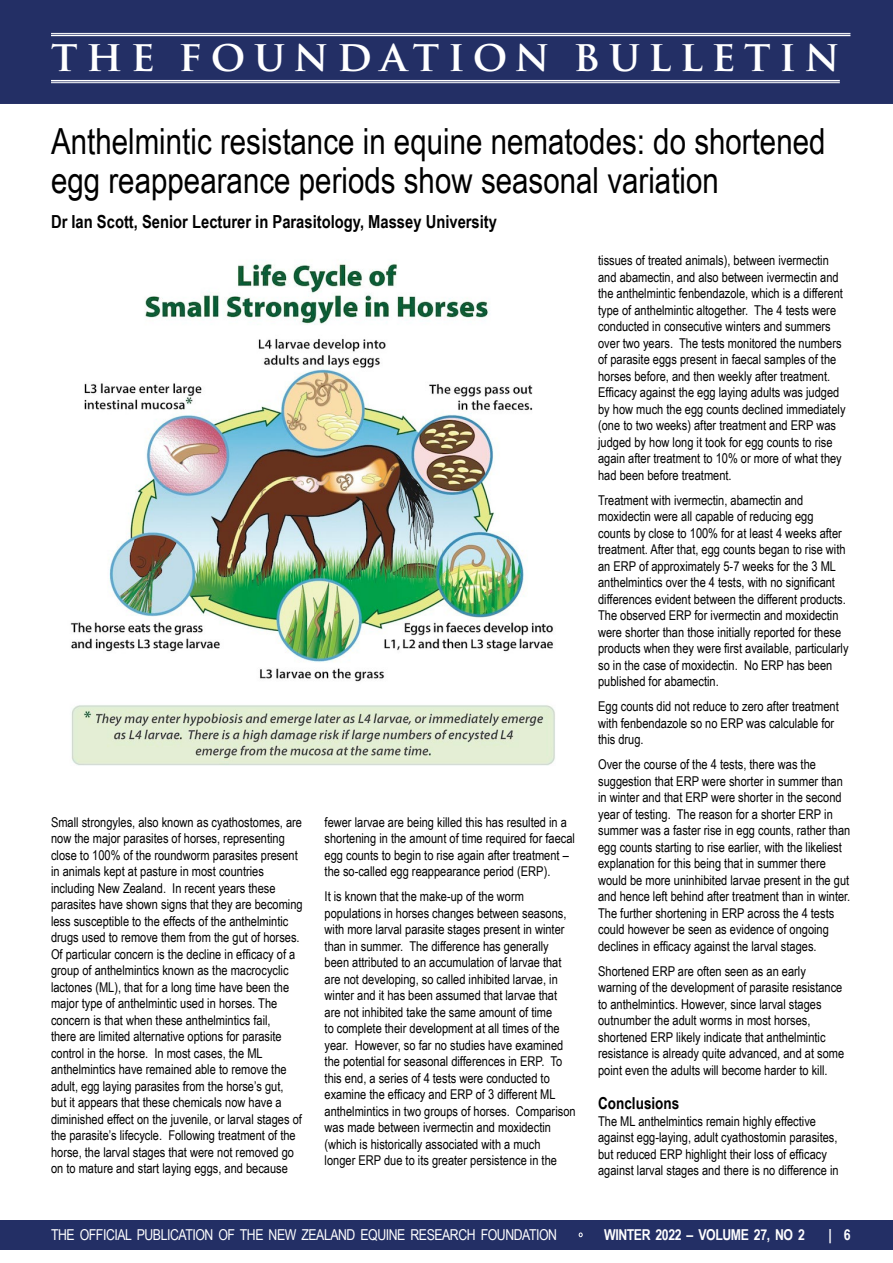
<style>
.page{position:relative;width:893px;height:1263px;background:#fff}
.page>*{position:absolute;margin:0;border:0;box-sizing:border-box;transform-origin:0 0}
.t1{font:700 42px "Trajan Pro";letter-spacing:.2em;color:#fff}
.t2{font:36px/39px "Arial Narrow";color:#000}
.t3{font:700 18px "Arial Narrow";color:#000}
.t4{font:700 16.5px "Arial Narrow";color:#000}
.t5{font:15px "Arial Narrow";letter-spacing:-.03em;color:#fff}
.t6{font:700 15px "Arial Narrow";letter-spacing:-.03em;color:#fff}
.t7{font:13.5px/16.5px "Arial Narrow";color:#000}
.s1{font-weight:400}
</style>
<div class="page">
<div style="left:0;top:1220px;width:893px;height:29px;background:#232f65"></div>
<div style="left:0;top:0;width:893px;height:104px;background:#232f65"></div>
<hr style="left:51px;top:33px;width:799px;height:1px;background:#fff">
<hr style="left:51px;top:35px;width:799px;height:1px;background:#fff">
<hr style="left:51px;top:80px;width:789px;height:1px;background:#fff">
<hr style="left:51px;top:82px;width:789px;height:1px;background:#fff">
<img style="left:70px;top:263px;width:485px;height:503px">
<h1 class="t1" style="left:51px;top:30px;width:790px">THE FOUNDATION BULLETIN</h1>
<h2 class="t2" style="left:51px;top:120px;width:776px">Anthelmintic resistance in equine nematodes: do shortened egg reappearance periods show seasonal variation</h2>
<h3 class="t3" style="left:51px;top:208px;width:447px">Dr Ian Scott, Senior Lecturer in Parasitology, Massey University</h3>
<p class="t7" style="left:51px;top:813px;width:253px">Small strongyles, also known as cyathostomes, are now the major parasites of horses, representing close to 100% of the roundworm parasites present in animals kept at pasture in most countries including New Zealand. In recent years these parasites have shown signs that they are becoming less susceptible to the effects of the anthelmintic drugs used to remove them from the gut of horses.<br>Of particular concern is the decline in efficacy of a group of anthelmintics known as the macrocyclic lactones (ML), that for a long time have been the major type of anthelmintic used in horses. The concern is that when these anthelmintics fail,<br>there are limited alternative options for parasite control in the horse. In most cases, the ML anthelmintics have remained able to remove the adult, egg laying parasites from the horse’s gut,<br>but it appears that these chemicals now have a diminished effect on the juvenile, or larval stages of the parasite’s lifecycle. Following treatment of the horse, the larval stages that were not removed go on to mature and start laying eggs, and because</p>
<p class="t7" style="left:325px;top:813px;width:252px">fewer larvae are being killed this has resulted in a shortening in the amount of time required for faecal egg counts to begin to rise again after treatment – the so-called egg reappearance period (ERP).</p>
<p class="t7" style="left:325px;top:887px;width:253px">It is known that the make-up of the worm populations in horses changes between seasons, with more larval parasite stages present in winter than in summer. The difference has generally been attributed to an accumulation of larvae that are not developing, so called inhibited larvae, in winter and it has been assumed that larvae that are not inhibited take the same amount of time<br>to complete their development at all times of the year. However, so far no studies have examined the potential for seasonal differences in ERP. To this end, a series of 4 tests were conducted to examine the efficacy and ERP of 3 different ML anthelmintics in two groups of horses. Comparison was made between ivermectin and moxidectin (which is historically associated with a much<br>longer ERP due to its greater persistence in the</p>
<p class="t7" style="left:598px;top:252px;width:249px">tissues of treated animals), between ivermectin and abamectin, and also between ivermectin and the anthelmintic fenbendazole, which is a different type of anthelmintic altogether. The 4 tests were conducted in consecutive winters and summers over two years. The tests monitored the numbers of parasite eggs present in faecal samples of the horses before, and then weekly after treatment.<br>Efficacy against the egg laying adults was judged by how much the egg counts declined immediately (one to two weeks) after treatment and ERP was judged by how long it took for egg counts to rise again after treatment to 10% or more of what they had been before treatment.</p>
<p class="t7" style="left:598px;top:491px;width:252px">Treatment with ivermectin, abamectin and moxidectin were all capable of reducing egg counts by close to 100% for at least 4 weeks after treatment. After that, egg counts began to rise with an ERP of approximately 5-7 weeks for the 3 ML anthelmintics over the 4 tests, with no significant differences evident between the different products.<br>The observed ERP for ivermectin and moxidectin were shorter than those initially reported for these products when they were first available, particularly so in the case of moxidectin. No ERP has been published for abamectin.</p>
<p class="t7" style="left:598px;top:698px;width:242px">Egg counts did not reduce to zero after treatment with fenbendazole so no ERP was calculable for this drug.</p>
<p class="t7" style="left:598px;top:756px;width:254px">Over the course of the 4 tests, there was the suggestion that ERP were shorter in summer than in winter and that ERP were shorter in the second year of testing. The reason for a shorter ERP in summer was a faster rise in egg counts, rather than egg counts starting to rise earlier, with the likeliest explanation for this being that in summer there would be more uninhibited larvae present in the gut and hence left behind after treatment than in winter.<br>The further shortening in ERP across the 4 tests could however be seen as evidence of ongoing declines in efficacy against the larval stages.</p>
<p class="t7" style="left:598px;top:962px;width:248px">Shortened ERP are often seen as an early warning of the development of parasite resistance to anthelmintics. However, since larval stages outnumber the adult worms in most horses, shortened ERP likely indicate that anthelmintic resistance is already quite advanced, and at some point even the adults will become harder to kill.</p>
<p class="t4" style="left:598px;top:1091px;width:83px">Conclusions</p>
<p class="t7" style="left:598px;top:1112px;width:242px">The ML anthelmintics remain highly effective against egg-laying, adult cyathostomin parasites, but reduced ERP highlight their loss of efficacy against larval stages and there is no difference in</p>
<p class="t5" style="left:51px;top:1224px;width:508px">THE OFFICIAL PUBLICATION OF THE NEW ZEALAND EQUINE RESEARCH FOUNDATION</p>
<p class="t6" style="left:578px;top:1223px;width:228px"><span class="s1">•</span> WINTER 2022 – VOLUME 27, NO 2</p>
<p class="t6" style="left:828px;top:1223px;width:24px">| 6</p>
</div>
